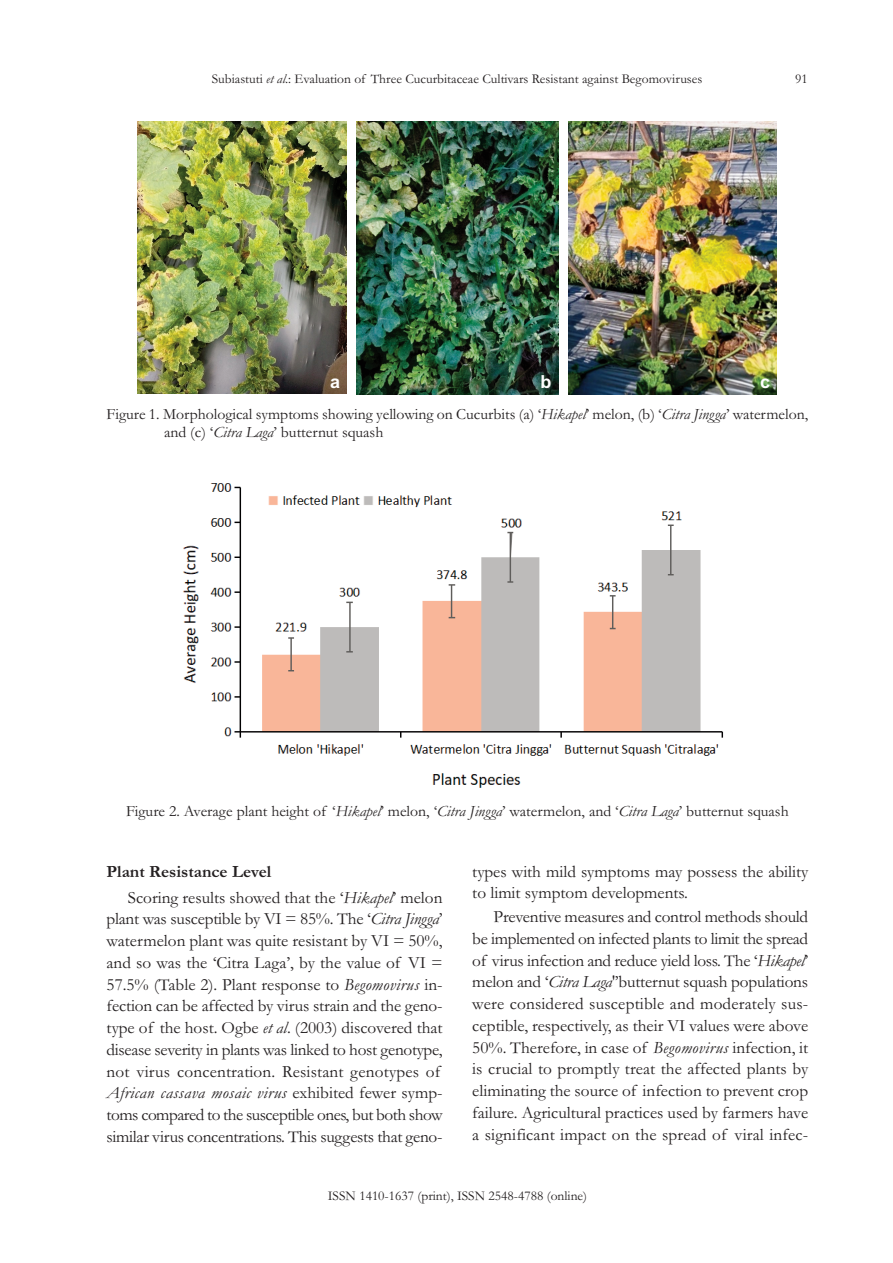
<style>
.page{position:relative;width:893px;height:1263px;background:#fff}
.page>*{position:absolute;margin:0;border:0;box-sizing:border-box;transform-origin:0 0}
.t1{font:700 18px "Arial";color:#fff}
.t2{font:17.25px/21.8px "Garamond";color:#231f20}
.t3{font:15.75px/18px "Garamond";color:#231f20}
.t4{font:13.5px "Garamond";color:#231f20}
.s1{font-style:italic}
.s2{font-weight:700}
</style>
<div class="page">
<img style="left:138px;top:122px;width:209px;height:271px">
<div style="left:355px;top:122px;width:210px;height:272px;background:linear-gradient(to bottom,#fff,#fff)"></div>
<img style="left:357px;top:122px;width:202px;height:272px">
<img style="left:569px;top:122px;width:208px;height:273px">
<img style="left:183px;top:483px;width:541px;height:305px">
<p class="t4" style="left:212px;top:71px;width:492px">Subiastuti <span class="s1">et al.</span>: Evaluation of Three Cucurbitaceae Cultivars Resistant against Begomoviruses</p>
<p class="t4" style="left:795px;top:71px;width:14px">91</p>
<p class="t1" style="left:330px;top:371px;width:12px">a</p>
<p class="t1" style="left:540px;top:371px;width:12px">b</p>
<p class="t1" style="left:760px;top:371px;width:12px">c</p>
<p class="t3" style="left:164px;top:405px;width:646px;text-indent:-57px">Figure 1. Morphological symptoms showing yellowing on Cucurbits (a) ‘<span class="s1">Hikapel</span>’ melon, (b) ‘<span class="s1">Citra Jingga</span>’ watermelon, and (c) ‘<span class="s1">Citra Laga</span>’ butternut squash</p>
<p class="t3" style="left:126px;top:801px;width:664px">Figure 2. Average plant height of ‘<span class="s1">Hikapel</span>’ melon, ‘<span class="s1">Citra Jingga</span>’ watermelon, and ‘<span class="s1">Citra Laga</span>’ butternut squash</p>
<p class="t2" style="left:128px;top:858px;width:316px;line-height:26px;text-indent:-21px"><span class="s2">Plant Resistance Level<br></span>Scoring results showed that the ‘<span class="s1">Hikapel</span>’ melon</p>
<p class="t2" style="left:107px;top:907px;width:337px">plant was susceptible by VI = 85%. The ‘<span class="s1">Citra Jingga</span>’ watermelon plant was quite resistant by VI = 50%, and so was the ‘Citra Laga’, by the value of VI = 57.5% (Table 2). Plant response to <span class="s1">Begomovirus</span> in&shy;fection can be affected by virus strain and the geno&shy;type of the host. Ogbe <span class="s1">et al</span>. (2003) discovered that disease severity in plants was linked to host genotype, not virus concentration. Resistant genotypes of <span class="s1">African cassava mosaic virus</span> exhibited fewer symp&shy;toms compared to the susceptible ones, but both show similar virus concentrations. This suggests that geno-</p>
<p class="t2" style="left:472px;top:860px;width:337px">types with mild symptoms may possess the ability to limit symptom developments.</p>
<p class="t2" style="left:472px;top:905px;width:337px;text-align:justify;text-indent:21px">Preventive measures and control methods should be implemented on infected plants to limit the spread of virus infection and reduce yield loss. The ‘<span class="s1">Hikapel</span>’ melon and ‘<span class="s1">Citra Laga</span>'’butternut squash populations were considered susceptible and moderately sus&shy;ceptible, respectively, as their VI values were above 50%. Therefore, in case of <span class="s1">Begomovirus</span> infection, it is crucial to promptly treat the affected plants by eliminating the source of infection to prevent crop failure. Agricultural practices used by farmers have a significant impact on the spread of viral infec-</p>
<p class="t4" style="left:328px;top:1187px;width:261px">ISSN 1410-1637 (print), ISSN 2548-4788 (online)</p>
</div>
